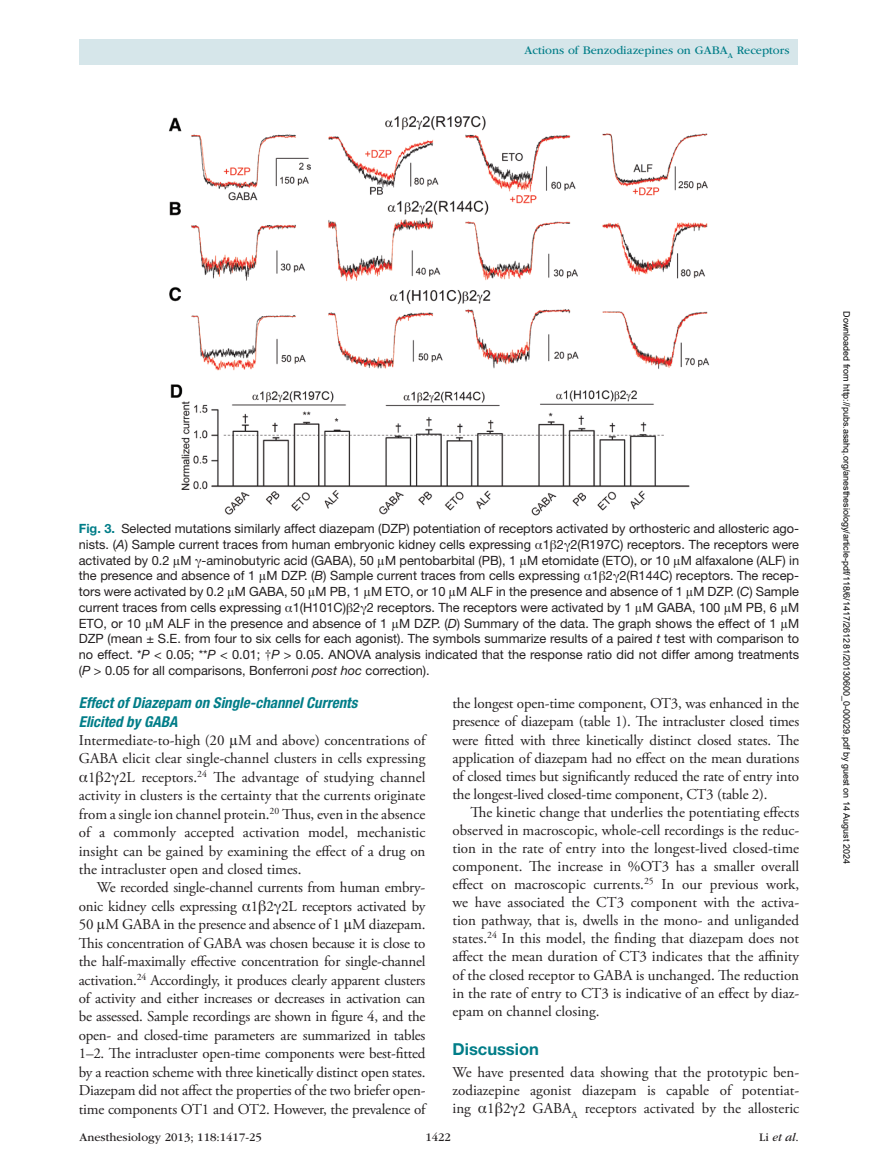
<style>
.page{position:relative;width:878px;height:1175px;background:#fff}
.page>*{position:absolute;margin:0;border:0;box-sizing:border-box;transform-origin:0 0}
.t1{font:700 16.5px "Helvetica Neue LT Std";color:#007d88}
.t2{font:15px/18.5px "Adobe Garamond Pro";color:#231f20;text-align:justify}
.t3{font:italic 700 condensed 15px/18.5px "Helvetica Neue LT Std";color:#007d88}
.t4{font:12.75px/15.8px "Helvetica Neue LT Std";color:#231f20;text-align:justify}
.t5{font:12px "ITC Garamond Std";color:#007d88}
.t6{font:12px "ITC Garamond Std";color:#231f20}
.t7{font:italic 12px "ITC Garamond Std";color:#231f20}
.t8{font:9px "Arial";color:#000}
.s1{font-weight:700;color:#007d88}
.s2{font-style:italic}
.s3{font-family:"Gandhari Unicode"}
.s4{font-style:normal}
</style>
<div class="page">
<div style="left:79px;top:39px;width:718px;height:25px;background:#d6e6ea"></div>
<img style="left:169px;top:116px;width:540px;height:399px">
<p class="t5" style="left:524px;top:44px;width:266px">Actions of Benzodiazepines on GABA<sub>A</sub> Receptors</p>
<p class="t4" style="left:79px;top:520px;width:722px"><span class="s1">Fig. 3.</span> Selected mutations similarly affect diazepam (DZP) potentiation of receptors activated by orthosteric and allosteric ago&shy;nists. (<span class="s2">A</span>) Sample current traces from human embryonic kidney cells expressing <span class="s3">α</span>1<span class="s3">β</span>2<span class="s3">γ</span>2(R197C) receptors. The receptors were activated by 0.2 <span class="s3">μ</span>m <span class="s3">γ</span>-aminobutyric acid (GABA), 50 <span class="s3">μ</span>m pentobarbital (PB), 1 <span class="s3">μ</span>m etomidate (ETO), or 10 <span class="s3">μ</span>m alfaxalone (ALF) in the presence and absence of 1 <span class="s3">μ</span>m DZP. (<span class="s2">B</span>) Sample current traces from cells expressing <span class="s3">α</span>1<span class="s3">β</span>2<span class="s3">γ</span>2(R144C) receptors. The recep&shy;tors were activated by 0.2 <span class="s3">μ</span>m GABA, 50 <span class="s3">μ</span>m PB, 1 <span class="s3">μ</span>m ETO, or 10 <span class="s3">μ</span>m ALF in the presence and absence of 1 <span class="s3">μ</span>m DZP. (<span class="s2">C</span>) Sample current traces from cells expressing <span class="s3">α</span>1(H101C)<span class="s3">β</span>2<span class="s3">γ</span>2 receptors. The receptors were activated by 1 <span class="s3">μ</span>m GABA, 100 <span class="s3">μ</span>m PB, 6 <span class="s3">μ</span>m ETO, or 10 <span class="s3">μ</span>m ALF in the presence and absence of 1 <span class="s3">μ</span>m DZP. (<span class="s2">D</span>) Summary of the data. The graph shows the effect of 1 <span class="s3">μ</span>m DZP (mean ± S.E. from four to six cells for each agonist). The symbols summarize results of a paired <span class="s2">t</span> test with comparison to no effect. *<span class="s2">P</span> &lt; 0.05; **<span class="s2">P</span> &lt; 0.01; <span class="s3">†</span><span class="s2">P</span> &gt; 0.05. ANOVA analysis indicated that the response ratio did not differ among treatments (<span class="s2">P</span> &gt; 0.05 for all comparisons, Bonferroni <span class="s2">post hoc</span> correction).</p>
<p class="t3" style="left:79px;top:693px;width:280px">Effect of Diazepam on Single-channel Currents<br>Elicited by GABA</p>
<p class="t2" style="left:79px;top:731px;width:348px">Intermediate-to-high (20 <span class="s3">μ</span>m and above) concentrations of GABA elicit clear single-channel clusters in cells expressing <span class="s3">α</span>1<span class="s3">β</span>2<span class="s3">γ</span>2L receptors.<sup>24</sup> The advantage of studying channel activity in clusters is the certainty that the currents originate from a single ion channel protein.<sup>20</sup> Thus, even in the absence of a commonly accepted activation model, mechanistic insight can be gained by examining the effect of a drug on the intracluster open and closed times.</p>
<p class="t2" style="left:79px;top:879px;width:348px;text-indent:18px">We recorded single-channel currents from human embry&shy;onic kidney cells expressing <span class="s3">α</span>1<span class="s3">β</span>2<span class="s3">γ</span>2L receptors activated by 50 <span class="s3">μ</span>m GABA in the presence and absence of 1 <span class="s3">μ</span>m diazepam.<br>This concentration of GABA was chosen because it is close to the half-maximally effective concentration for single-channel activation.<sup>24</sup> Accordingly, it produces clearly apparent clusters of activity and either increases or decreases in activation can be assessed. Sample recordings are shown in figure 4, and the open- and closed-time parameters are summarized in tables 1–2. The intracluster open-time components were best-fitted by a reaction scheme with three kinetically distinct open states.<br>Diazepam did not affect the properties of the two briefer open&shy;time components OT1 and OT2. However, the prevalence of</p>
<p class="t2" style="left:452px;top:695px;width:348px">the longest open-time component, OT3, was enhanced in the presence of diazepam (table 1). The intracluster closed times were fitted with three kinetically distinct closed states. The application of diazepam had no effect on the mean durations of closed times but significantly reduced the rate of entry into the longest-lived closed-time component, CT3 (table 2).</p>
<p class="t2" style="left:452px;top:803px;width:348px;line-height:18px;text-indent:18px">The kinetic change that underlies the potentiating effects observed in macroscopic, whole-cell recordings is the reduc&shy;tion in the rate of entry into the longest-lived closed-time component. The increase in %OT3 has a smaller overall effect on macroscopic currents.<sup>25</sup> In our previous work, we have associated the CT3 component with the activa&shy;tion pathway, that is, dwells in the mono- and unliganded states.<sup>24</sup> In this model, the finding that diazepam does not affect the mean duration of CT3 indicates that the affinity of the closed receptor to GABA is unchanged. The reduction in the rate of entry to CT3 is indicative of an effect by diaz&shy;epam on channel closing.</p>
<p class="t1" style="left:452px;top:1038px;width:88px">Discussion</p>
<p class="t2" style="left:452px;top:1064px;width:348px;line-height:18px">We have presented data showing that the prototypic ben&shy;zodiazepine agonist diazepam is capable of potentiat&shy;ing <span class="s3">α</span>1<span class="s3">β</span>2<span class="s3">γ</span>2 GABA<sub>A</sub> receptors activated by the allosteric</p>
<p class="t6" style="left:80px;top:1130px;width:184px">Anesthesiology 2013; 118:1417-25</p>
<p class="t6" style="left:425px;top:1130px;width:27px">1422</p>
<p class="t7" style="left:759px;top:1130px;width:41px"><span class="s4">Li</span> et al<span class="s4">.</span></p>
<p class="t8" style="left:850px;top:311px;width:554px;rotate:90deg">Downloaded from http://pubs.asahq.org/anesthesiology/article-pdf/118/6/1417/261281/20130600_0-00029.pdf by guest on 14 August 2024</p>
</div>
